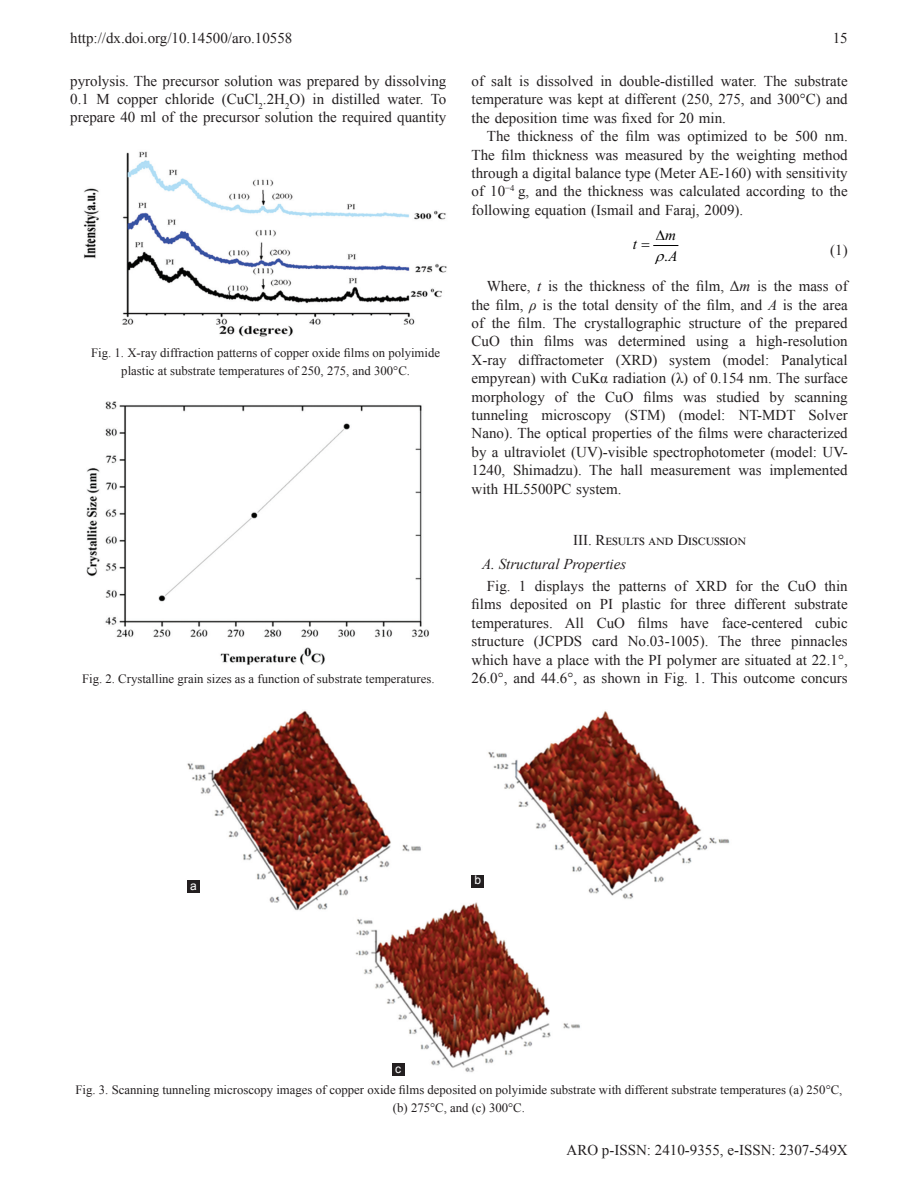
<style>
.page{position:relative;width:918px;height:1188px;background:#fff}
.page>*{position:absolute;margin:0;border:0;box-sizing:border-box;transform-origin:0 0}
.TX{font:15px/18.5px "Times New Roman";color:#231f20;text-align:justify}
.RF{font:15px "Times New Roman";color:#231f20}
.H2_No_AboveSapce{font:italic 15px "Times New Roman";color:#231f20}
.t1{font:italic 15px "Times New Roman";color:#000}
.t2{font:15px "Times New Roman";color:#000}
.FGC{font:12.75px/18px "Times New Roman";color:#231f20;text-align:center}
.LABEL{font:12px "Arial";color:#fff}
.s1{font-style:italic}
</style>
<div class="page">
<img style="left:84px;top:151px;width:363px;height:186px">
<img style="left:87px;top:402px;width:342px;height:263px">
<img style="left:187px;top:710px;width:543px;height:363px">
<div style="left:187px;top:880px;width:13px;height:13px;background:#231f20"></div>
<div style="left:472px;top:875px;width:12px;height:13px;background:#231f20"></div>
<div style="left:392px;top:1063px;width:13px;height:13px;background:#231f20"></div>
<svg style="left:653px;top:245px;width:25px;height:1px"></svg>
<p class="RF" style="left:70px;top:27px;width:224px">http://dx.doi.org/10.14500/aro.10558</p>
<p class="RF" style="left:833px;top:27px;width:16px">15</p>
<p class="TX" style="left:70px;top:72px;width:378px;line-height:18px">pyrolysis. The precursor solution was prepared by dissolving 0.1 M copper chloride (CuCl<sub>2</sub>.2H<sub>2</sub>O) in distilled water. To prepare 40 ml of the precursor solution the required quantity</p>
<p class="TX" style="left:472px;top:71px;width:378px">of salt is dissolved in double-distilled water. The substrate temperature was kept at different (250, 275, and 300°C) and the deposition time was fixed for 20 min.</p>
<p class="TX" style="left:472px;top:127px;width:378px;text-indent:15px">The thickness of the film was optimized to be 500 nm.<br>The film thickness was measured by the weighting method through a digital balance type (Meter AE-160) with sensitivity of 10<sup>−4</sup> g, and the thickness was calculated according to the following equation (Ismail and Faraj, 2009).</p>
<p class="t2" style="left:664px;top:248px;width:15px">.<span class="s1">A</span></p>
<p class="t1" style="left:656px;top:227px;width:21px">∆m</p>
<p class="t1" style="left:633px;top:236px;width:6px">t</p>
<p class="TX" style="left:830px;top:241px;width:19px">(1)</p>
<p class="TX" style="left:472px;top:276px;width:378px;text-indent:15px">Where, <span class="s1">t</span> is the thickness of the film, Δ<span class="s1">m</span> is the mass of the film, <span class="s1">ρ</span> is the total density of the film, and <span class="s1">A</span> is the area of the film. The crystallographic structure of the prepared CuO thin films was determined using a high-resolution X-ray diffractometer (XRD) system (model: Panalytical empyrean) with CuKα radiation (λ) of 0.154 nm. The surface morphology of the CuO films was studied by scanning tunneling microscopy (STM) (model: NT-MDT Solver Nano). The optical properties of the films were characterized by a ultraviolet (UV)-visible spectrophotometer (model: UV-1240, Shimadzu). The hall measurement was implemented with HL5500PC system.</p>
<h1 class="TX" style="left:573px;top:530px;width:174px">III. Results and Discussion</h1>
<p class="H2_No_AboveSapce" style="left:482px;top:554px;width:146px">A. Structural Properties</p>
<p class="TX" style="left:472px;top:576px;width:378px;text-indent:15px">Fig. 1 displays the patterns of XRD for the CuO thin films deposited on PI plastic for three different substrate temperatures. All CuO films have face-centered cubic structure (JCPDS card No.03-1005). The three pinnacles which have a place with the PI polymer are situated at 22.1°, 26.0°, and 44.6°, as shown in Fig. 1. This outcome concurs</p>
<p class="FGC" style="left:91px;top:343px;width:350px">Fig. 1. X-ray diffraction patterns of copper oxide films on polyimide plastic at substrate temperatures of 250, 275, and 300°C.</p>
<p class="FGC" style="left:82px;top:669px;width:354px">Fig. 2. Crystalline grain sizes as a function of substrate temperatures.</p>
<p class="LABEL" style="left:190px;top:878px;width:8px">a</p>
<p class="LABEL" style="left:395px;top:1061px;width:7px">c</p>
<p class="LABEL" style="left:475px;top:872px;width:8px">b</p>
<p class="FGC" style="left:76px;top:1080px;width:768px">Fig. 3. Scanning tunneling microscopy images of copper oxide films deposited on polyimide substrate with different substrate temperatures (a) 250°C, (b) 275°C, and (c) 300°C.</p>
<p class="TX" style="left:567px;top:1140px;width:283px">ARO p-ISSN: 2410-9355, e-ISSN: 2307-549X</p>
</div>
